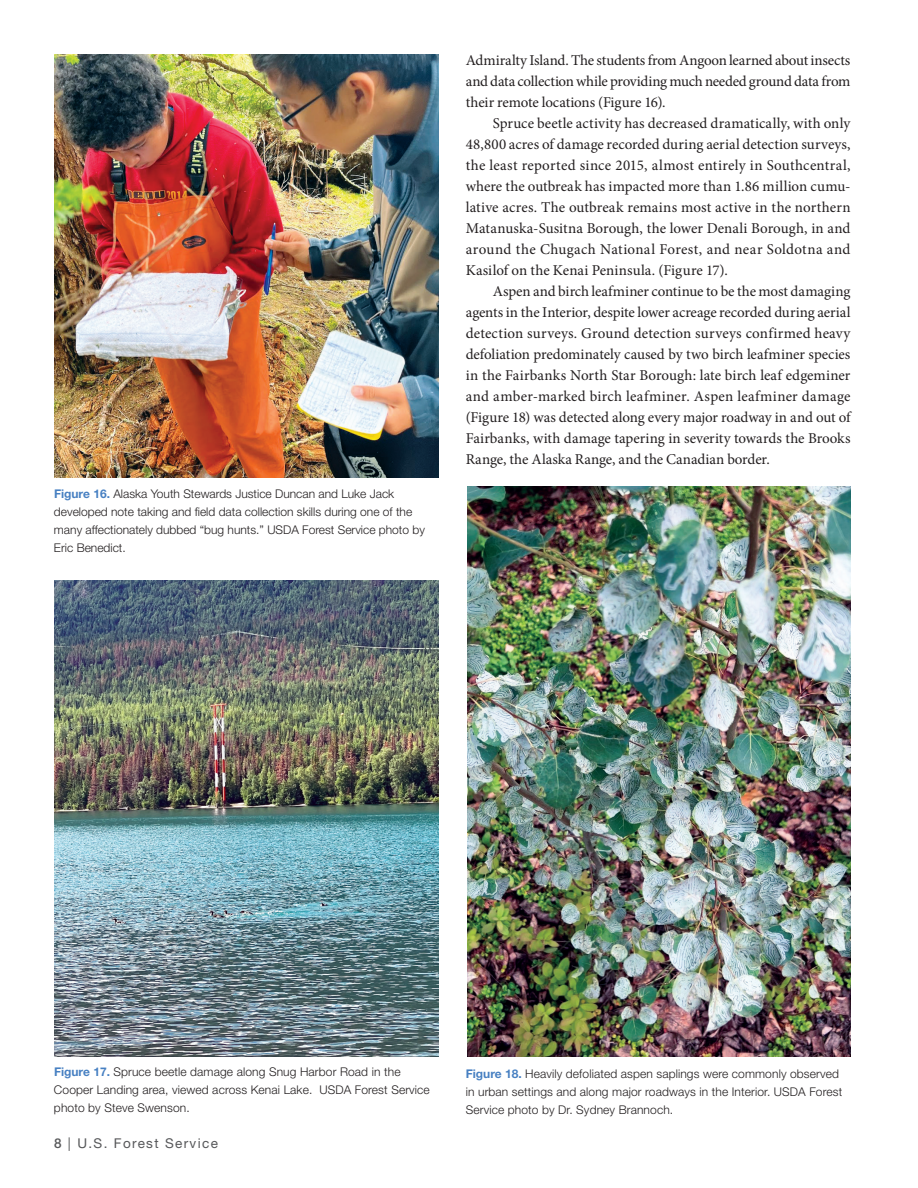
<style>
.page{position:relative;width:918px;height:1188px;background:#fff}
.page>*{position:absolute;margin:0;border:0;box-sizing:border-box;transform-origin:0 0}
.Body_Text_indent{font:15px/21px "Minion Pro";letter-spacing:-.005em;color:#231f20;text-align:justify}
.t1{font:13.5px "Helvetica Neue LT Std";letter-spacing:.1em;color:#57585a}
.Photo_Captions_light{font:300 12px/18px "Helvetica Neue LT Std";letter-spacing:.01em;color:#231f20}
.s1{font-weight:700;color:#4780c2}
.s2{font-weight:500}
</style>
<div class="page">
<img style="left:54px;top:54px;width:385px;height:424px">
<img style="left:54px;top:580px;width:385px;height:476px">
<img style="left:467px;top:487px;width:383px;height:569px">
<p class="Photo_Captions_light" style="left:54px;top:484px;width:372px"><span class="s1">Figure 16.</span> Alaska Youth Stewards Justice Duncan and Luke Jack developed note taking and field data collection skills during one of the many affectionately dubbed “bug hunts.” USDA Forest Service photo by Eric Benedict.</p>
<p class="Body_Text_indent" style="left:466px;top:50px;width:386px">Admiralty Island. The students from Angoon learned about insects and data collection while providing much needed ground data from their remote locations (Figure 16).</p>
<p class="Body_Text_indent" style="left:466px;top:113px;width:386px;text-indent:27px">Spruce beetle activity has decreased dramatically, with only 48,800 acres of damage recorded during aerial detection surveys, the least reported since 2015, almost entirely in Southcentral, where the outbreak has impacted more than 1.86 million cumu&shy;lative acres. The outbreak remains most active in the northern Matanuska-Susitna Borough, the lower Denali Borough, in and around the Chugach National Forest, and near Soldotna and Kasilof on the Kenai Peninsula. (Figure 17).</p>
<p class="Body_Text_indent" style="left:466px;top:281px;width:386px;text-indent:27px">Aspen and birch leafminer continue to be the most damaging agents in the Interior, despite lower acreage recorded during aerial detection surveys. Ground detection surveys confirmed heavy defoliation predominately caused by two birch leafminer species in the Fairbanks North Star Borough: late birch leaf edgeminer and amber-marked birch leafminer. Aspen leafminer damage (Figure 18) was detected along every major roadway in and out of Fairbanks, with damage tapering in severity towards the Brooks Range, the Alaska Range, and the Canadian border.</p>
<p class="Photo_Captions_light" style="left:54px;top:1062px;width:377px"><span class="s1">Figure 17.</span> Spruce beetle damage along Snug Harbor Road in the<br>Cooper Landing area, viewed across Kenai Lake. USDA Forest Service photo by Steve Swenson.</p>
<p class="Photo_Captions_light" style="left:466px;top:1065px;width:378px"><span class="s1">Figure 18.</span> Heavily defoliated aspen saplings were commonly observed in urban settings and along major roadways in the Interior. USDA Forest<br>Service photo by Dr. Sydney Brannoch.</p>
<p class="t1" style="left:54px;top:1135px;width:165px"><span class="s2">8</span> | U.S. Forest Service</p>
</div>
